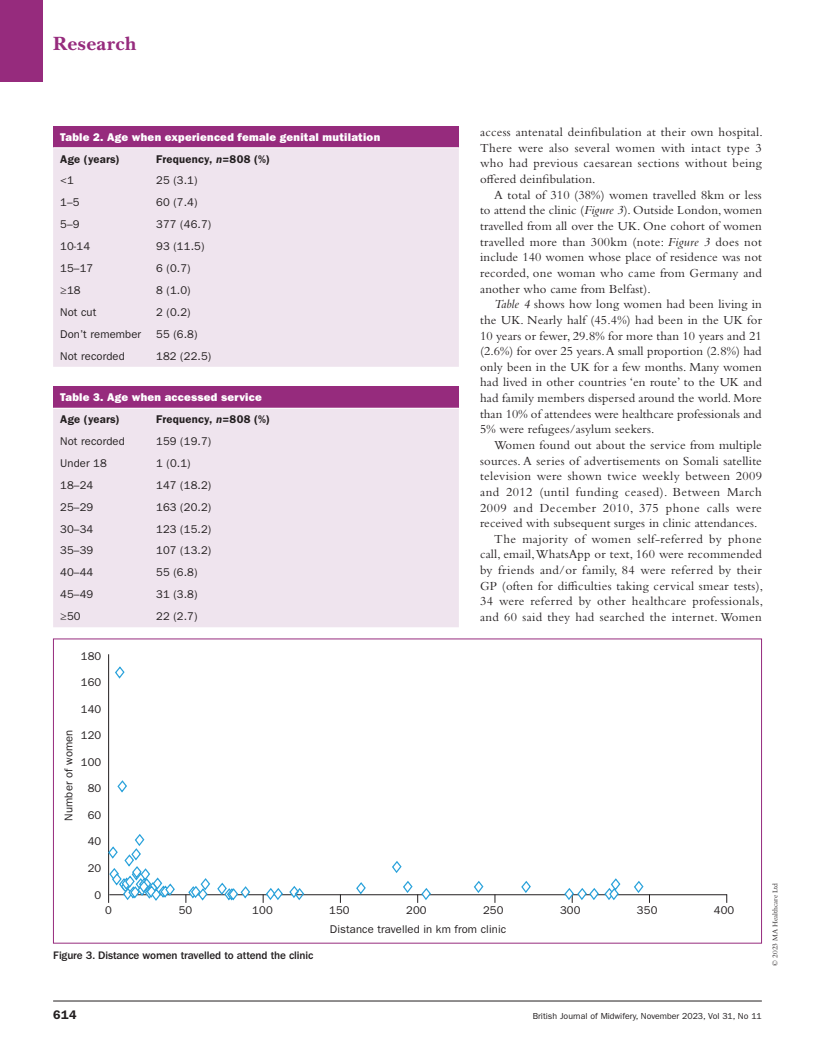
<style>
.page{position:relative;width:815px;height:1053px;background:#fff}
.page>*{position:absolute;margin:0;border:0;box-sizing:border-box;transform-origin:0 0}
.t1{font:700 20px "New Baskerville Std";letter-spacing:.02em;color:#962b7d}
.t2{font:12.75px/15.6px "Bembo Std";letter-spacing:.02em;color:#231f20;text-align:justify}
.t3{font:12.75px "Bembo Std";letter-spacing:.04em;color:#231f20}
.t4{font:600 12.5px "ITC Franklin Gothic Std";color:#231f20}
.t5{font:11.25px "ITC Franklin Gothic Std";letter-spacing:.01em;color:#231f20}
.t6{font:11.25px "ITC Franklin Gothic Std Hvy";letter-spacing:.02em;color:#fff}
.t7{font:600 11.25px "ITC Franklin Gothic Std";letter-spacing:.02em;color:#231f20}
.t8{font:500 11.25px "ITC Franklin Gothic Std";letter-spacing:-.01em;color:#231f20}
.t9{font:8.75px "ITC Franklin Gothic Std";color:#231f20}
.t10{font:7.5px "Bembo Std";color:#231f20}
.s1{font-style:italic}
</style>
<div class="page">
<hr style="left:53px;top:1000px;width:709px;height:1px;background:#231f20">
<div style="left:0;top:0;width:42px;height:81px;background:#962b7d"></div>
<div style="left:53px;top:386px;width:406px;height:22px;background:#962b7d"></div>
<div style="left:53px;top:409px;width:406px;height:218px;background:#efe4ee"></div>
<div style="left:53px;top:126px;width:406px;height:22px;background:#962b7d"></div>
<div style="left:53px;top:148px;width:406px;height:219px;background:#efe4ee"></div>
<hr style="left:53px;top:147px;width:96px;height:1px;background:#fff">
<hr style="left:149px;top:147px;width:310px;height:1px;background:#fff">
<hr style="left:108px;top:654px;width:1px;height:248px;background:#231f20">
<hr style="left:109px;top:894px;width:618px;height:1px;background:#231f20">
<svg style="left:117px;top:780px;width:10px;height:13px"></svg>
<svg style="left:115px;top:666px;width:10px;height:13px"></svg>
<svg style="left:186px;top:878px;width:65px;height:24px"></svg>
<svg style="left:263px;top:886px;width:42px;height:16px"></svg>
<svg style="left:355px;top:882px;width:12px;height:13px"></svg>
<svg style="left:391px;top:861px;width:41px;height:41px"></svg>
<svg style="left:473px;top:880px;width:11px;height:13px"></svg>
<svg style="left:521px;top:880px;width:10px;height:13px"></svg>
<svg style="left:563px;top:878px;width:58px;height:24px"></svg>
<svg style="left:633px;top:881px;width:17px;height:21px"></svg>
<svg style="left:108px;top:833px;width:68px;height:68px"></svg>
<h1 class="t1" style="left:53px;top:31px;width:85px">Research</h1>
<p class="t6" style="left:60px;top:130px;width:321px">Table 2. Age when experienced female genital mutilation</p>
<p class="t7" style="left:60px;top:152px;width:61px">Age (years)</p>
<p class="t7" style="left:156px;top:152px;width:115px">Frequency, <span class="s1">n</span>=808 (%)</p>
<p class="t5" style="left:60px;top:174px;width:15px">&lt;1</p>
<p class="t5" style="left:156px;top:174px;width:43px">25 (3.1)</p>
<p class="t5" style="left:60px;top:196px;width:21px">1–5</p>
<p class="t5" style="left:156px;top:196px;width:43px">60 (7.4)</p>
<p class="t5" style="left:60px;top:218px;width:21px">5–9</p>
<p class="t5" style="left:156px;top:218px;width:57px">377 (46.7)</p>
<p class="t5" style="left:60px;top:240px;width:31px">10-14</p>
<p class="t5" style="left:156px;top:240px;width:50px">93 (11.5)</p>
<p class="t5" style="left:60px;top:262px;width:35px">15–17</p>
<p class="t5" style="left:156px;top:262px;width:36px">6 (0.7)</p>
<p class="t5" style="left:60px;top:284px;width:22px">≥18</p>
<p class="t5" style="left:156px;top:284px;width:36px">8 (1.0)</p>
<p class="t5" style="left:60px;top:305px;width:38px">Not cut</p>
<p class="t5" style="left:156px;top:305px;width:36px">2 (0.2)</p>
<p class="t5" style="left:60px;top:327px;width:83px">Don’t remember</p>
<p class="t5" style="left:156px;top:327px;width:43px">55 (6.8)</p>
<p class="t5" style="left:60px;top:349px;width:66px">Not recorded</p>
<p class="t5" style="left:156px;top:349px;width:57px">182 (22.5)</p>
<p class="t6" style="left:60px;top:390px;width:203px">Table 3. Age when accessed service</p>
<p class="t7" style="left:60px;top:412px;width:61px">Age (years)</p>
<p class="t7" style="left:156px;top:412px;width:115px">Frequency, <span class="s1">n</span>=808 (%)</p>
<p class="t5" style="left:60px;top:434px;width:66px">Not recorded</p>
<p class="t5" style="left:156px;top:434px;width:57px">159 (19.7)</p>
<p class="t5" style="left:60px;top:456px;width:48px">Under 18</p>
<p class="t5" style="left:156px;top:456px;width:36px">1 (0.1)</p>
<p class="t5" style="left:60px;top:478px;width:35px">18–24</p>
<p class="t5" style="left:156px;top:478px;width:57px">147 (18.2)</p>
<p class="t5" style="left:60px;top:500px;width:35px">25–29</p>
<p class="t5" style="left:156px;top:500px;width:57px">163 (20.2)</p>
<p class="t5" style="left:60px;top:522px;width:35px">30–34</p>
<p class="t5" style="left:156px;top:522px;width:57px">123 (15.2)</p>
<p class="t5" style="left:60px;top:544px;width:35px">35–39</p>
<p class="t5" style="left:156px;top:544px;width:57px">107 (13.2)</p>
<p class="t5" style="left:60px;top:566px;width:35px">40–44</p>
<p class="t5" style="left:156px;top:566px;width:43px">55 (6.8)</p>
<p class="t5" style="left:60px;top:588px;width:35px">45–49</p>
<p class="t5" style="left:156px;top:588px;width:43px">31 (3.8)</p>
<p class="t5" style="left:60px;top:610px;width:22px">≥50</p>
<p class="t5" style="left:156px;top:610px;width:43px">22 (2.7)</p>
<p class="t2" style="left:480px;top:124px;width:284px">access antenatal deinfibulation at their own hospital.<br>There were also several women with intact type 3 who had previous caesarean sections without being offered deinfibulation.</p>
<p class="t2" style="left:480px;top:187px;width:283px;text-indent:14px">A total of 310 (38%) women travelled 8km or less to attend the clinic (<span class="s1">Figure 3</span>). Outside London, women travelled from all over the UK. One cohort of women travelled more than 300km (note: <span class="s1">Figure 3</span> does not include 140 women whose place of residence was not recorded, one woman who came from Germany and another who came from Belfast).</p>
<p class="t2" style="left:480px;top:296px;width:283px;text-indent:14px"><span class="s1">Table 4</span> shows how long women had been living in the UK. Nearly half (45.4%) had been in the UK for 10 years or fewer, 29.8% for more than 10 years and 21 (2.6%) for over 25 years. A small proportion (2.8%) had only been in the UK for a few months. Many women had lived in other countries ‘en route’ to the UK and had family members dispersed around the world. More than 10% of attendees were healthcare professionals and 5% were refugees/asylum seekers.</p>
<p class="t2" style="left:494px;top:437px;width:269px">Women found out about the service from multiple</p>
<p class="t2" style="left:480px;top:452px;width:283px">sources. A series of advertisements on Somali satellite</p>
<p class="t2" style="left:480px;top:468px;width:283px">television were shown twice weekly between 2009</p>
<p class="t2" style="left:480px;top:484px;width:283px">and 2012 (until funding ceased). Between March</p>
<p class="t3" style="left:480px;top:500px;width:283px">2009 and December 2010, 375 phone calls were</p>
<p class="t2" style="left:480px;top:515px;width:279px">received with subsequent surges in clinic attendances.</p>
<p class="t2" style="left:494px;top:530px;width:269px">The majority of women self-referred by phone</p>
<p class="t2" style="left:480px;top:546px;width:283px">call, email, WhatsApp or text, 160 were recommended</p>
<p class="t2" style="left:480px;top:562px;width:283px">by friends and/or family, 84 were referred by their</p>
<p class="t2" style="left:480px;top:577px;width:285px">GP (often for difficulties taking cervical smear tests),</p>
<p class="t2" style="left:480px;top:593px;width:284px">34 were referred by other healthcare professionals,</p>
<p class="t2" style="left:480px;top:609px;width:283px">and 60 said they had searched the internet. Women</p>
<p class="t5" style="left:62px;top:820px;width:93px;rotate:-90deg">Number of women</p>
<p class="t5" style="left:81px;top:649px;width:22px">180</p>
<p class="t5" style="left:81px;top:676px;width:22px">160</p>
<p class="t5" style="left:81px;top:702px;width:22px">140</p>
<p class="t5" style="left:81px;top:729px;width:22px">120</p>
<p class="t5" style="left:81px;top:755px;width:22px">100</p>
<p class="t5" style="left:88px;top:782px;width:15px">80</p>
<p class="t5" style="left:88px;top:808px;width:15px">60</p>
<p class="t5" style="left:88px;top:835px;width:15px">40</p>
<p class="t5" style="left:88px;top:861px;width:15px">20</p>
<p class="t5" style="left:95px;top:888px;width:8px">0</p>
<p class="t5" style="left:105px;top:904px;width:8px">0</p>
<p class="t5" style="left:179px;top:904px;width:15px">50</p>
<p class="t5" style="left:252px;top:904px;width:22px">100</p>
<p class="t5" style="left:329px;top:904px;width:22px">150</p>
<p class="t5" style="left:406px;top:904px;width:22px">200</p>
<p class="t5" style="left:483px;top:904px;width:22px">250</p>
<p class="t5" style="left:560px;top:904px;width:22px">300</p>
<p class="t5" style="left:637px;top:904px;width:22px">350</p>
<p class="t5" style="left:714px;top:904px;width:22px">400</p>
<p class="t5" style="left:330px;top:922px;width:178px">Distance travelled in km from clinic</p>
<p class="t8" style="left:53px;top:949px;width:262px">Figure 3. Distance women travelled to attend the clinic</p>
<p class="t10" style="left:771px;top:965px;width:84px;rotate:-90deg">© 2023 MA Healthcare Ltd</p>
<p class="t4" style="left:53px;top:1007px;width:25px">614</p>
<p class="t9" style="left:533px;top:1010px;width:231px">British Journal of Midwifery, November 2023, Vol 31, No 11</p>
</div>
